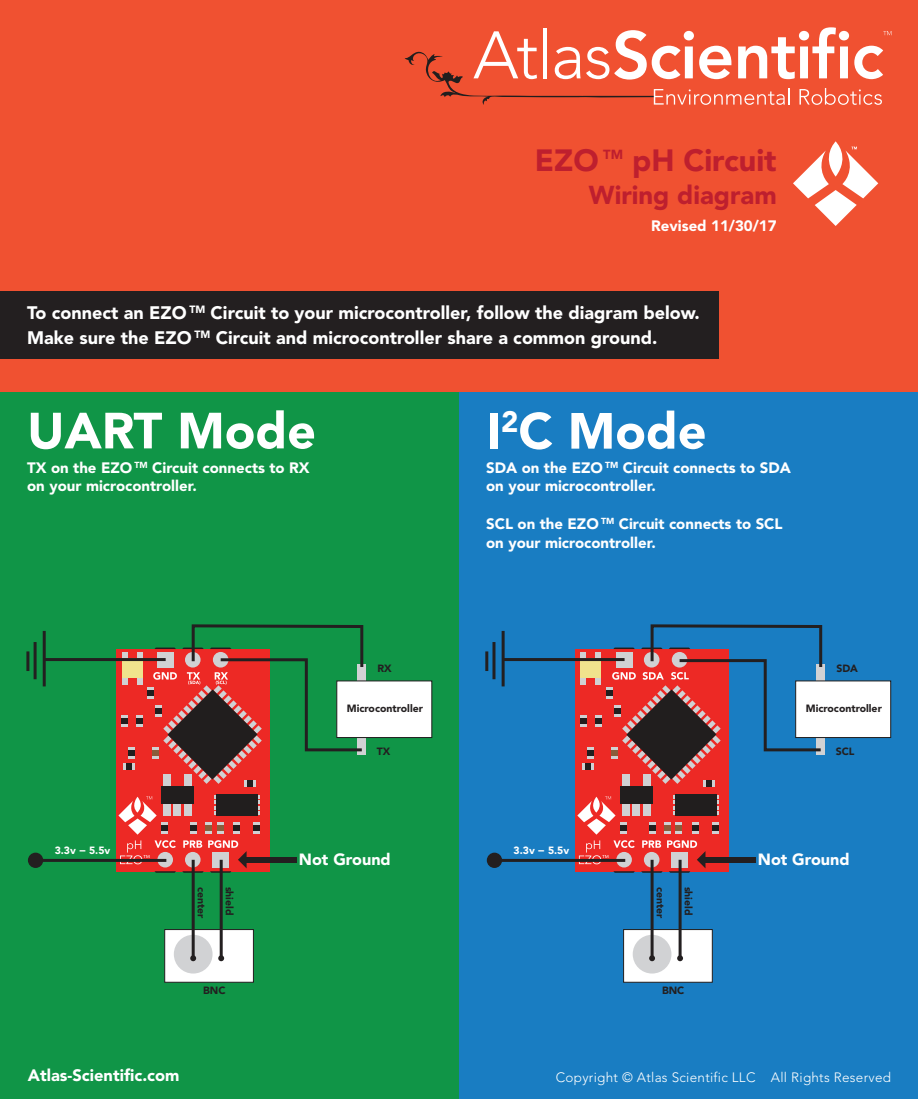
<style>
.page{position:relative;width:918px;height:1099px;background:#fff}
.page>*{position:absolute;margin:0;border:0;box-sizing:border-box;transform-origin:0 0}
.t1{font:900 50.25px "Avenir";color:#fff}
.t2{font:900 30.45px "Avenir";color:#be1f2e}
.t3{font:900 25.65px "Avenir";color:#be1f2e}
.t4{font:900 18px/24.8px "Avenir";color:#fff}
.t5{font:900 16.5px "Avenir";color:#fff}
.t6{font:900 16.2px "Avenir";color:#fff}
.t7{font:900 15px/18.8px "Avenir";color:#fff}
.t8{font:300 13.5px "Avenir";letter-spacing:.02em;color:#fff}
.t9{font:900 13.05px "Avenir";color:#be1f2e}
.t10{font:900 10.5px "Avenir";color:#231f20}
.t11{font:900 10.5px "Avenir";color:#fff}
</style>
<div class="page">
<div style="left:0;top:0;width:918px;height:1098px;background:#f05131"></div>
<div style="left:0;top:393px;width:459px;height:705px;background:#109547"></div>
<div style="left:459px;top:393px;width:459px;height:705px;background:#197dc2"></div>
<div style="left:116px;top:649px;width:153px;height:222px;background:#ed2925"></div>
<svg style="left:154px;top:871px;width:22px;height:1px"></svg>
<svg style="left:121px;top:715px;width:7px;height:11px"></svg>
<div style="left:121px;top:717px;width:7px;height:6px;background:#211e1e"></div>
<svg style="left:136px;top:715px;width:7px;height:11px"></svg>
<div style="left:136px;top:717px;width:7px;height:6px;background:#211e1e"></div>
<svg style="left:190px;top:822px;width:7px;height:11px"></svg>
<svg style="left:190px;top:825px;width:7px;height:5px"></svg>
<svg style="left:253px;top:822px;width:6px;height:11px"></svg>
<svg style="left:253px;top:825px;width:6px;height:5px"></svg>
<svg style="left:233px;top:822px;width:6px;height:11px"></svg>
<svg style="left:233px;top:825px;width:6px;height:5px"></svg>
<div style="left:129px;top:747px;width:6px;height:11px;background:#d0d1d3"></div>
<svg style="left:129px;top:750px;width:6px;height:6px"></svg>
<svg style="left:124px;top:763px;width:11px;height:6px"></svg>
<svg style="left:127px;top:763px;width:5px;height:6px"></svg>
<svg style="left:205px;top:822px;width:6px;height:11px"></svg>
<svg style="left:205px;top:825px;width:6px;height:5px"></svg>
<svg style="left:217px;top:822px;width:6px;height:11px"></svg>
<svg style="left:217px;top:825px;width:6px;height:5px"></svg>
<svg style="left:155px;top:840px;width:21px;height:7px"></svg>
<hr style="left:214px;top:795px;width:45px;height:3px;background:#d0d1d3">
<hr style="left:214px;top:800px;width:45px;height:3px;background:#d0d1d3">
<hr style="left:214px;top:811px;width:45px;height:3px;background:#d0d1d3">
<div style="left:216px;top:794px;width:42px;height:21px;background:#211e1e"></div>
<div style="left:137px;top:675px;width:5px;height:9px;background:#d0d1d3"></div>
<div style="left:122px;top:675px;width:5px;height:9px;background:#d0d1d3"></div>
<div style="left:122px;top:652px;width:5px;height:8px;background:#d0d1d3"></div>
<div style="left:137px;top:652px;width:5px;height:8px;background:#d0d1d3"></div>
<div style="left:122px;top:658px;width:20px;height:20px;background:#f0e38d"></div>
<svg style="left:118px;top:796px;width:50px;height:38px"></svg>
<div style="left:184px;top:803px;width:8px;height:12px;background:#d0d1d3"></div>
<div style="left:174px;top:803px;width:7px;height:12px;background:#d0d1d3"></div>
<div style="left:163px;top:803px;width:7px;height:12px;background:#d0d1d3"></div>
<div style="left:162px;top:785px;width:32px;height:18px;background:#211e1e"></div>
<svg style="left:120px;top:840px;width:29px;height:24px"></svg>
<svg style="left:157px;top:851px;width:16px;height:16px"></svg>
<div style="left:575px;top:649px;width:153px;height:222px;background:#ed2925"></div>
<svg style="left:613px;top:871px;width:22px;height:1px"></svg>
<svg style="left:580px;top:715px;width:6px;height:11px"></svg>
<svg style="left:580px;top:717px;width:6px;height:6px"></svg>
<svg style="left:595px;top:715px;width:7px;height:11px"></svg>
<div style="left:595px;top:717px;width:7px;height:6px;background:#211e1e"></div>
<svg style="left:649px;top:822px;width:6px;height:11px"></svg>
<svg style="left:649px;top:825px;width:6px;height:5px"></svg>
<svg style="left:712px;top:822px;width:6px;height:11px"></svg>
<svg style="left:712px;top:825px;width:6px;height:5px"></svg>
<svg style="left:692px;top:822px;width:6px;height:11px"></svg>
<svg style="left:692px;top:825px;width:6px;height:5px"></svg>
<div style="left:606px;top:687px;width:7px;height:11px;background:#d0d1d3"></div>
<div style="left:606px;top:690px;width:7px;height:6px;background:#211e1e"></div>
<div style="left:588px;top:747px;width:6px;height:11px;background:#d0d1d3"></div>
<svg style="left:588px;top:750px;width:6px;height:6px"></svg>
<svg style="left:583px;top:763px;width:11px;height:6px"></svg>
<svg style="left:586px;top:763px;width:5px;height:6px"></svg>
<svg style="left:664px;top:822px;width:6px;height:11px"></svg>
<svg style="left:664px;top:825px;width:6px;height:5px"></svg>
<svg style="left:676px;top:822px;width:6px;height:11px"></svg>
<svg style="left:676px;top:825px;width:6px;height:5px"></svg>
<hr style="left:673px;top:795px;width:45px;height:3px;background:#d0d1d3">
<hr style="left:673px;top:800px;width:45px;height:3px;background:#d0d1d3">
<hr style="left:673px;top:811px;width:45px;height:3px;background:#d0d1d3">
<div style="left:675px;top:794px;width:42px;height:21px;background:#211e1e"></div>
<div style="left:596px;top:675px;width:5px;height:9px;background:#d0d1d3"></div>
<div style="left:581px;top:675px;width:5px;height:9px;background:#d0d1d3"></div>
<div style="left:581px;top:652px;width:5px;height:8px;background:#d0d1d3"></div>
<div style="left:596px;top:652px;width:5px;height:8px;background:#d0d1d3"></div>
<div style="left:581px;top:658px;width:20px;height:20px;background:#f0e38d"></div>
<svg style="left:577px;top:796px;width:49px;height:38px"></svg>
<div style="left:643px;top:803px;width:7px;height:12px;background:#d0d1d3"></div>
<div style="left:633px;top:803px;width:7px;height:12px;background:#d0d1d3"></div>
<div style="left:622px;top:803px;width:7px;height:12px;background:#d0d1d3"></div>
<div style="left:621px;top:785px;width:32px;height:18px;background:#211e1e"></div>
<svg style="left:579px;top:840px;width:56px;height:24px"></svg>
<svg style="left:616px;top:851px;width:16px;height:16px"></svg>
<div style="left:358px;top:663px;width:8px;height:18px;background:#d1d2d4"></div>
<div style="left:358px;top:736px;width:8px;height:18px;background:#d1d2d4"></div>
<div style="left:0;top:291px;width:718px;height:67px;background:#231f20"></div>
<div style="left:164px;top:928px;width:90px;height:54px;background:#fff;border:1px solid #211e1e"></div>
<div style="left:336px;top:680px;width:96px;height:58px;background:#fff;border:1px solid #211e1e"></div>
<div style="left:28px;top:852px;width:15px;height:15px;background:#231f20;border-radius:50%"></div>
<div style="left:174px;top:934px;width:39px;height:39px;background:#d1d2d4;border-radius:50%"></div>
<svg style="left:190px;top:955px;width:6px;height:6px"></svg>
<svg style="left:218px;top:955px;width:6px;height:6px"></svg>
<svg style="left:182px;top:840px;width:65px;height:32px"></svg>
<div style="left:245px;top:856px;width:52px;height:6px;background:#231f20"></div>
<hr style="left:35px;top:858px;width:131px;height:3px;background:#231f20">
<hr style="left:44px;top:658px;width:122px;height:3px;background:#231f20">
<hr style="left:43px;top:630px;width:3px;height:56px;background:#231f20">
<hr style="left:34px;top:642px;width:3px;height:37px;background:#231f20">
<hr style="left:26px;top:651px;width:3px;height:20px;background:#231f20">
<svg style="left:148px;top:624px;width:217px;height:162px"></svg>
<hr style="left:192px;top:859px;width:3px;height:99px;background:#231f20">
<hr style="left:220px;top:859px;width:3px;height:99px;background:#231f20">
<div style="left:817px;top:663px;width:8px;height:18px;background:#d1d2d4"></div>
<div style="left:817px;top:736px;width:8px;height:18px;background:#d1d2d4"></div>
<div style="left:623px;top:928px;width:90px;height:54px;background:#fff;border:1px solid #211e1e"></div>
<div style="left:795px;top:680px;width:96px;height:58px;background:#fff;border:1px solid #211e1e"></div>
<div style="left:487px;top:852px;width:15px;height:15px;background:#231f20;border-radius:50%"></div>
<div style="left:633px;top:934px;width:38px;height:39px;background:#d1d2d4;border-radius:50%"></div>
<svg style="left:649px;top:955px;width:6px;height:6px"></svg>
<svg style="left:677px;top:955px;width:6px;height:6px"></svg>
<hr style="left:494px;top:858px;width:131px;height:3px;background:#231f20">
<hr style="left:503px;top:658px;width:122px;height:3px;background:#231f20">
<hr style="left:502px;top:630px;width:3px;height:56px;background:#231f20">
<hr style="left:492px;top:642px;width:3px;height:37px;background:#231f20">
<hr style="left:485px;top:651px;width:3px;height:20px;background:#231f20">
<hr style="left:651px;top:859px;width:3px;height:99px;background:#231f20">
<hr style="left:679px;top:859px;width:3px;height:99px;background:#231f20">
<svg style="left:611px;top:624px;width:213px;height:162px"></svg>
<svg style="left:641px;top:840px;width:64px;height:32px"></svg>
<div style="left:704px;top:856px;width:52px;height:6px;background:#231f20"></div>
<svg style="left:405px;top:27px;width:486px;height:78px"></svg>
<svg style="left:793px;top:141px;width:85px;height:85px"></svg>
<h2 class="t2" style="left:535px;top:142px;width:65px">EZO</h2>
<p class="t9" style="left:603px;top:147px;width:21px">TM</p>
<h2 class="t2" style="left:632px;top:142px;width:146px">pH Circuit</h2>
<h3 class="t3" style="left:589px;top:179px;width:189px">Wiring diagram</h3>
<p class="t7" style="left:651px;top:216px;width:127px">Revised 11/30/17</p>
<p class="t4" style="left:27px;top:300px;width:674px">To connect an EZO <sup>TM</sup> Circuit to your microcontroller, follow the diagram below.<br>Make sure the EZO <sup>TM</sup> Circuit and microcontroller share a common ground.</p>
<h1 class="t1" style="left:27px;top:400px;width:290px">UART Mode</h1>
<p class="t7" style="left:27px;top:458px;width:284px">TX on the EZO <sup>TM</sup> Circuit connects to RX on your microcontroller.</p>
<p class="t7" style="left:486px;top:458px;width:306px">SDA on the EZO <sup>TM</sup> Circuit connects to SDA on your microcontroller.</p>
<p class="t7" style="left:486px;top:514px;width:298px">SCL on the EZO <sup>TM</sup> Circuit connects to SCL on your microcontroller.</p>
<h1 class="t1" style="left:486px;top:400px;width:222px">I<sup>2</sup>C Mode</h1>
<p class="t10" style="left:377px;top:661px;width:16px">RX</p>
<p class="t10" style="left:836px;top:661px;width:23px">SDA</p>
<p class="t10" style="left:347px;top:702px;width:78px">Microcontroller</p>
<p class="t10" style="left:806px;top:702px;width:78px">Microcontroller</p>
<p class="t10" style="left:377px;top:745px;width:15px">TX</p>
<p class="t10" style="left:836px;top:745px;width:20px">SCL</p>
<p class="t11" style="left:55px;top:843px;width:57px">3.3v − 5.5v</p>
<p class="t10" style="left:208px;top:886px;width:33px;rotate:90deg">center</p>
<p class="t10" style="left:236px;top:886px;width:30px;rotate:90deg">shield</p>
<p class="t10" style="left:203px;top:984px;width:24px">BNC</p>
<p class="t6" style="left:299px;top:849px;width:93px">Not Ground</p>
<p class="t11" style="left:514px;top:843px;width:57px">3.3v − 5.5v</p>
<p class="t10" style="left:667px;top:886px;width:33px;rotate:90deg">center</p>
<p class="t10" style="left:695px;top:886px;width:30px;rotate:90deg">shield</p>
<p class="t10" style="left:662px;top:984px;width:24px">BNC</p>
<p class="t6" style="left:758px;top:849px;width:93px">Not Ground</p>
<p class="t5" style="left:28px;top:1065px;width:153px">Atlas-Scientific.com</p>
<p class="t8" style="left:556px;top:1069px;width:337px">Copyright © Atlas Scientific LLC All Rights Reserved</p>
</div>
